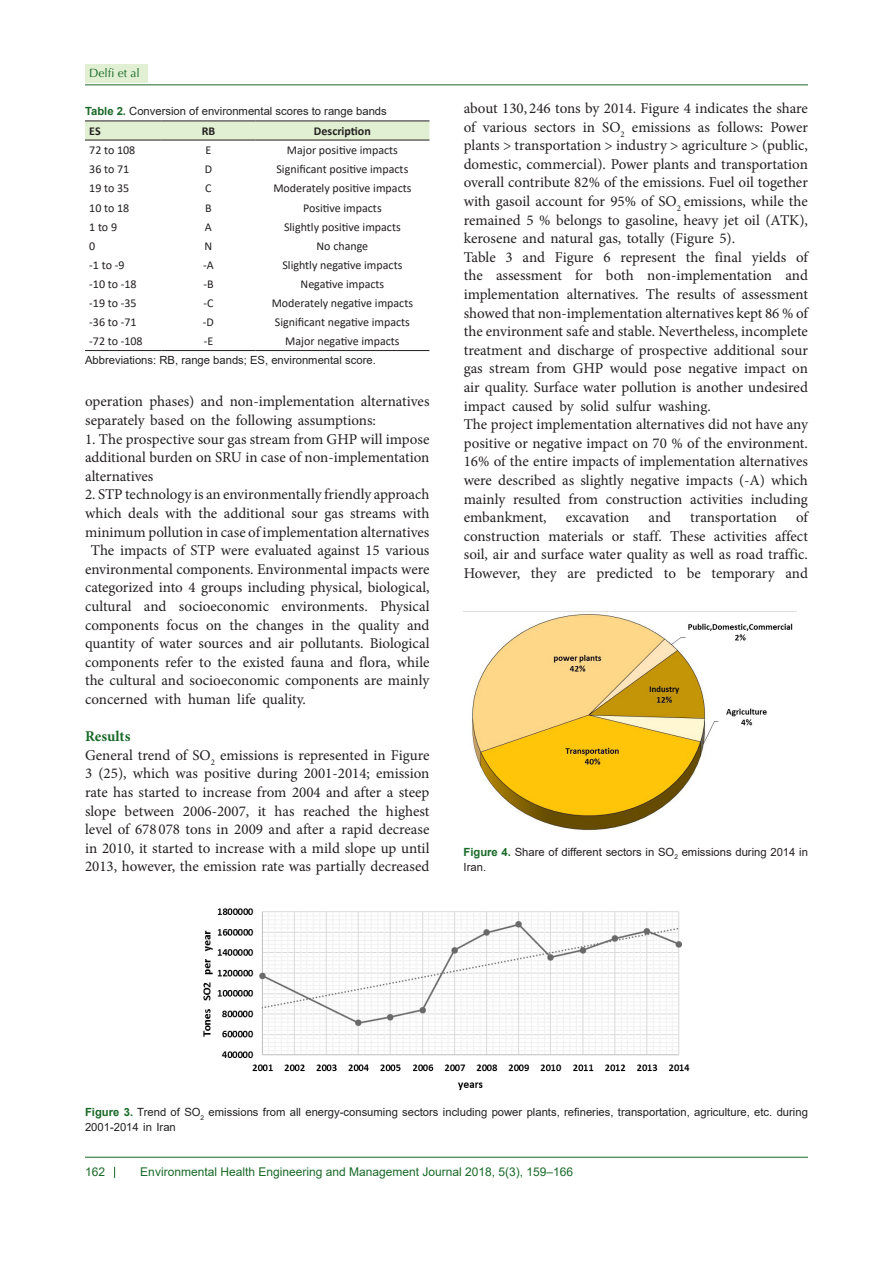
<style>
.page{position:relative;width:893px;height:1263px;background:#fff}
.page>*{position:absolute;margin:0;border:0;box-sizing:border-box;transform-origin:0 0}
.t1{font:15px/18.6px "Minion Pro";color:#231f20;text-align:justify}
.t2{font:700 15px "Minion Pro";color:#196928}
.t3{font:12px "Calibri";color:#231f20}
.t4{font:12px "Arial";color:#196928}
.t5{font:700 12px "Calibri";color:#231f20}
.t6{font:12px "Optima LT Std";color:#196928}
.t7{font:11.25px/15px "Arial";color:#231f20}
.s1{font-weight:700;color:#196928}
</style>
<div class="page">
<hr style="left:85px;top:85px;width:723px;height:1px;background:#196928">
<div style="left:85px;top:64px;width:62px;height:18px;background:#e1f0d2"></div>
<hr style="left:85px;top:1157px;width:723px;height:1px;background:#196928">
<div style="left:85px;top:122px;width:344px;height:18px;background:#e1f0d2"></div>
<hr style="left:85px;top:121px;width:77px;height:1px;background:#231f20">
<hr style="left:162px;top:121px;width:93px;height:1px;background:#231f20">
<hr style="left:255px;top:121px;width:174px;height:1px;background:#231f20">
<hr style="left:85px;top:140px;width:77px;height:1px;background:#231f20">
<hr style="left:162px;top:140px;width:93px;height:1px;background:#231f20">
<hr style="left:255px;top:140px;width:174px;height:1px;background:#231f20">
<hr style="left:85px;top:350px;width:77px;height:1px;background:#231f20">
<hr style="left:162px;top:350px;width:93px;height:1px;background:#231f20">
<hr style="left:255px;top:350px;width:174px;height:1px;background:#231f20">
<img style="left:203px;top:908px;width:487px;height:183px">
<img style="left:463px;top:611px;width:334px;height:220px">
<p class="t6" style="left:89px;top:66px;width:52px">Delfi et al</p>
<p class="t7" style="left:85px;top:103px;width:303px"><span class="s1">Table 2.</span> Conversion of environmental scores to range bands</p>
<p class="t5" style="left:89px;top:123px;width:13px">ES</p>
<p class="t5" style="left:202px;top:123px;width:15px">RB</p>
<p class="t5" style="left:314px;top:123px;width:58px">Description</p>
<p class="t3" style="left:89px;top:142px;width:48px">72 to 108</p>
<p class="t3" style="left:206px;top:142px;width:7px">E</p>
<p class="t3" style="left:287px;top:142px;width:113px">Major positive impacts</p>
<p class="t3" style="left:89px;top:161px;width:41px">36 to 71</p>
<p class="t3" style="left:205px;top:161px;width:9px">D</p>
<p class="t3" style="left:276px;top:161px;width:133px">Significant positive impacts</p>
<p class="t3" style="left:89px;top:180px;width:41px">19 to 35</p>
<p class="t3" style="left:205px;top:180px;width:8px">C</p>
<p class="t3" style="left:273px;top:180px;width:140px">Moderately positive impacts</p>
<p class="t3" style="left:89px;top:199px;width:41px">10 to 18</p>
<p class="t3" style="left:205px;top:199px;width:8px">B</p>
<p class="t3" style="left:303px;top:199px;width:80px">Positive impacts</p>
<p class="t3" style="left:89px;top:218px;width:29px">1 to 9</p>
<p class="t3" style="left:205px;top:218px;width:8px">A</p>
<p class="t3" style="left:284px;top:218px;width:118px">Slightly positive impacts</p>
<p class="t3" style="left:89px;top:237px;width:8px">0</p>
<p class="t3" style="left:205px;top:237px;width:9px">N</p>
<p class="t3" style="left:317px;top:237px;width:53px">No change</p>
<p class="t3" style="left:89px;top:257px;width:37px">-1 to -9</p>
<p class="t3" style="left:203px;top:257px;width:12px">-A</p>
<p class="t3" style="left:282px;top:257px;width:121px">Slightly negative impacts</p>
<p class="t3" style="left:89px;top:276px;width:49px">-10 to -18</p>
<p class="t3" style="left:203px;top:276px;width:12px">-B</p>
<p class="t3" style="left:301px;top:276px;width:85px">Negative impacts</p>
<p class="t3" style="left:89px;top:295px;width:49px">-19 to -35</p>
<p class="t3" style="left:203px;top:295px;width:12px">-C</p>
<p class="t3" style="left:272px;top:295px;width:143px">Moderately negative impacts</p>
<p class="t3" style="left:89px;top:314px;width:49px">-36 to -71</p>
<p class="t3" style="left:203px;top:314px;width:13px">-D</p>
<p class="t3" style="left:275px;top:314px;width:137px">Significant negative impacts</p>
<p class="t3" style="left:89px;top:333px;width:55px">-72 to -108</p>
<p class="t3" style="left:204px;top:333px;width:11px">-E</p>
<p class="t3" style="left:285px;top:333px;width:116px">Major negative impacts</p>
<p class="t7" style="left:85px;top:353px;width:292px">Abbreviations: RB, range bands; ES, environmental score.</p>
<p class="t1" style="left:85px;top:392px;width:346px">operation phases) and non-implementation alternatives separately based on the following assumptions:</p>
<p class="t1" style="left:85px;top:430px;width:346px">1. The prospective sour gas stream from GHP will impose additional burden on SRU in case of non-implementation alternatives</p>
<p class="t1" style="left:85px;top:485px;width:346px">2. STP technology is an environmentally friendly approach which deals with the additional sour gas streams with minimum pollution in case of implementation alternatives</p>
<p class="t1" style="left:85px;top:541px;width:346px;text-indent:6px">The impacts of STP were evaluated against 15 various environmental components. Environmental impacts were categorized into 4 groups including physical, biological, cultural and socioeconomic environments. Physical components focus on the changes in the quality and quantity of water sources and air pollutants. Biological components refer to the existed fauna and flora, while the cultural and socioeconomic components are mainly concerned with human life quality.</p>
<p class="t2" style="left:85px;top:726px;width:47px">Results</p>
<p class="t1" style="left:85px;top:746px;width:346px">General trend of SO<sub>2</sub> emissions is represented in Figure 3 (25), which was positive during 2001-2014; emission rate has started to increase from 2004 and after a steep slope between 2006-2007, it has reached the highest level of 678 078 tons in 2009 and after a rapid decrease in 2010, it started to increase with a mild slope up until 2013, however, the emission rate was partially decreased</p>
<p class="t1" style="left:464px;top:99px;width:346px">about 130, 246 tons by 2014. Figure 4 indicates the share of various sectors in SO<sub>2</sub> emissions as follows: Power plants &gt; transportation &gt; industry &gt; agriculture &gt; (public, domestic, commercial). Power plants and transportation overall contribute 82% of the emissions. Fuel oil together with gasoil account for 95% of SO<sub>2</sub> emissions, while the remained 5 % belongs to gasoline, heavy jet oil (ATK), kerosene and natural gas, totally (Figure 5).</p>
<p class="t1" style="left:464px;top:248px;width:346px">Table 3 and Figure 6 represent the final yields of the assessment for both non-implementation and implementation alternatives. The results of assessment showed that non-implementation alternatives kept 86 % of the environment safe and stable. Nevertheless, incomplete treatment and discharge of prospective additional sour gas stream from GHP would pose negative impact on air quality. Surface water pollution is another undesired impact caused by solid sulfur washing.</p>
<p class="t1" style="left:464px;top:415px;width:346px">The project implementation alternatives did not have any positive or negative impact on 70 % of the environment.<br>16% of the entire impacts of implementation alternatives were described as slightly negative impacts (-A) which mainly resulted from construction activities including embankment,</p>
<p class="t1" style="left:464px;top:508px;width:346px;text-indent:332px">of construction materials or staff. These activities affect soil, air and surface water quality as well as road traffic.<br>However, they are predicted to be temporary and</p>
<p class="t1" style="left:566px;top:508px;width:65px">excavation</p>
<p class="t1" style="left:649px;top:508px;width:24px">and</p>
<p class="t1" style="left:690px;top:508px;width:88px">transportation</p>
<p class="t7" style="left:463px;top:844px;width:346px"><span class="s1">Figure 4.</span> Share of different sectors in SO<sub>2</sub> emissions during 2014 in<br>Iran.</p>
<p class="t7" style="left:85px;top:1105px;width:724px"><span class="s1">Figure 3.</span> Trend of SO<sub>2</sub> emissions from all energy-consuming sectors including power plants, refineries, transportation, agriculture, etc. during<br>2001-2014 in Iran</p>
<p class="t4" style="left:85px;top:1163px;width:22px">162</p>
<p class="t4" style="left:140px;top:1163px;width:434px">Environmental Health Engineering and Management Journal 2018, 5(3), 159–166</p>
</div>
